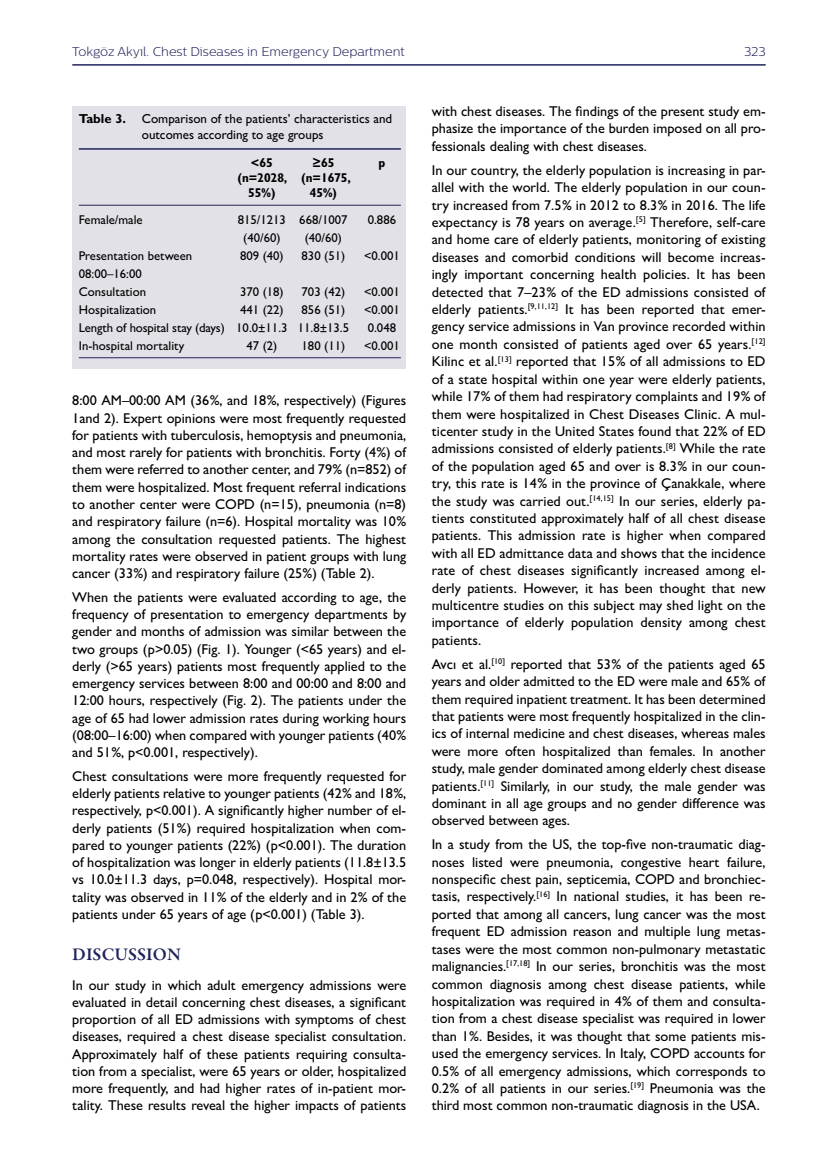
<style>
.page{position:relative;width:838px;height:1170px;background:#fff}
.page>*{position:absolute;margin:0;border:0;box-sizing:border-box;transform-origin:0 0}
.t1{font:600 18px "Garamond Premr Pro";color:#21245b}
.t2{font:500 14.25px/17.4px "Gill Sans MT Pro";color:#000;text-align:justify}
.t3{font:500 13.05px/15.6px "Gill Sans MT Pro";color:#000;text-align:center}
.t4{font:500 12.75px/18px "Gill Sans MT Pro";color:#000}
.t5{font:300 12.75px "Centrale Sans";color:#21245b}
.t6{font:700 condensed 12.75px/15.3px "Gill Sans MT Pro";color:#000}
.s1{font-weight:700}
</style>
<div class="page">
<hr style="left:72px;top:64px;width:693px;height:2px;background:#21245b">
<div style="left:72px;top:106px;width:334px;height:263px;background:#e3e1e8"></div>
<hr style="left:79px;top:148px;width:322px;height:2px;background:#21245b">
<hr style="left:79px;top:205px;width:322px;height:1px;background:#21245b">
<hr style="left:79px;top:357px;width:322px;height:1px;background:#21245b">
<p class="t5" style="left:72px;top:45px;width:334px">Tokgöz Akyıl. Chest Diseases in Emergency Department</p>
<p class="t5" style="left:744px;top:45px;width:23px">323</p>
<p class="t3" style="left:79px;top:111px;width:315px"><span class="s1">Table 3.</span> Comparison of the patients’ characteristics and outcomes according to age groups</p>
<p class="t6" style="left:251px;top:155px;width:23px">&lt;65</p>
<p class="t6" style="left:312px;top:155px;width:23px">≥65</p>
<p class="t6" style="left:378px;top:155px;width:8px">p</p>
<p class="t6" style="left:248px;top:170px;width:104px;text-indent:-11px">(n=2028, (n=1675,<br>55%)</p>
<p class="t6" style="left:310px;top:185px;width:29px">45%)</p>
<p class="t4" style="left:79px;top:210px;width:65px">Female/male</p>
<p class="t4" style="left:238px;top:210px;width:111px">815/1213 668/1007</p>
<p class="t4" style="left:368px;top:210px;width:30px">0.886</p>
<p class="t4" style="left:243px;top:228px;width:39px">(40/60)</p>
<p class="t4" style="left:305px;top:228px;width:39px">(40/60)</p>
<p class="t4" style="left:79px;top:246px;width:115px">Presentation between</p>
<p class="t4" style="left:240px;top:246px;width:45px">809 (40)</p>
<p class="t4" style="left:301px;top:246px;width:45px">830 (51)</p>
<p class="t4" style="left:364px;top:246px;width:37px">&lt;0.001</p>
<p class="t4" style="left:79px;top:264px;width:69px">08:00–16:00<br>Consultation</p>
<p class="t4" style="left:240px;top:282px;width:45px">370 (18)</p>
<p class="t4" style="left:301px;top:282px;width:45px">703 (42)</p>
<p class="t4" style="left:364px;top:282px;width:37px">&lt;0.001</p>
<p class="t4" style="left:79px;top:300px;width:79px">Hospitalization</p>
<p class="t4" style="left:240px;top:300px;width:45px">441 (22)</p>
<p class="t4" style="left:301px;top:300px;width:45px">856 (51)</p>
<p class="t4" style="left:364px;top:300px;width:37px">&lt;0.001</p>
<p class="t4" style="left:79px;top:318px;width:272px">Length of hospital stay (days) 10.0±11.3 11.8±13.5</p>
<p class="t4" style="left:368px;top:318px;width:30px">0.048</p>
<p class="t4" style="left:79px;top:336px;width:107px">In-hospital mortality</p>
<p class="t4" style="left:246px;top:336px;width:32px">47 (2)</p>
<p class="t4" style="left:301px;top:336px;width:45px">180 (11)</p>
<p class="t4" style="left:364px;top:336px;width:37px">&lt;0.001</p>
<p class="t2" style="left:72px;top:392px;width:335px">8:00 AM–00:00 AM (36%, and 18%, respectively) (Figures 1and 2). Expert opinions were most frequently requested for patients with tuberculosis, hemoptysis and pneumonia, and most rarely for patients with bronchitis. Forty (4%) of them were referred to another center, and 79% (n=852) of them were hospitalized. Most frequent referral indications to another center were COPD (n=15), pneumonia (n=8) and respiratory failure (n=6). Hospital mortality was 10% among the consultation requested patients. The highest mortality rates were observed in patient groups with lung cancer (33%) and respiratory failure (25%) (Table 2).</p>
<p class="t2" style="left:72px;top:588px;width:335px">When the patients were evaluated according to age, the frequency of presentation to emergency departments by gender and months of admission was similar between the two groups (p&gt;0.05) (Fig. 1). Younger (&lt;65 years) and el&shy;derly (&gt;65 years) patients most frequently applied to the emergency services between 8:00 and 00:00 and 8:00 and 12:00 hours, respectively (Fig. 2). The patients under the age of 65 had lower admission rates during working hours (08:00–16:00) when compared with younger patients (40% and 51%, p&lt;0.001, respectively).</p>
<p class="t2" style="left:72px;top:767px;width:335px">Chest consultations were more frequently requested for elderly patients relative to younger patients (42% and 18%, respectively, p&lt;0.001). A significantly higher number of el&shy;derly patients (51%) required hospitalization when com&shy;pared to younger patients (22%) (p&lt;0.001). The duration of hospitalization was longer in elderly patients (11.8±13.5 vs 10.0±11.3 days, p=0.048, respectively). Hospital mor&shy;tality was observed in 11% of the elderly and in 2% of the patients under 65 years of age (p&lt;0.001) (Table 3).</p>
<p class="t1" style="left:72px;top:942px;width:110px">DISCUSSION</p>
<p class="t2" style="left:72px;top:975px;width:335px">In our study in which adult emergency admissions were evaluated in detail concerning chest diseases, a significant proportion of all ED admissions with symptoms of chest diseases, required a chest disease specialist consultation.<br>Approximately half of these patients requiring consulta&shy;tion from a specialist, were 65 years or older, hospitalized more frequently, and had higher rates of in-patient mor&shy;tality. These results reveal the higher impacts of patients</p>
<p class="t2" style="left:432px;top:102px;width:335px">with chest diseases. The findings of the present study em&shy;phasize the importance of the burden imposed on all pro&shy;fessionals dealing with chest diseases.</p>
<p class="t2" style="left:432px;top:161px;width:335px">In our country, the elderly population is increasing in par&shy;allel with the world. The elderly population in our coun&shy;try increased from 7.5% in 2012 to 8.3% in 2016. The life expectancy is 78 years on average.<sup>[5]</sup> Therefore, self-care and home care of elderly patients, monitoring of existing diseases and comorbid conditions will become increas&shy;ingly important concerning health policies. It has been detected that 7–23% of the ED admissions consisted of elderly patients.<sup>[9,11,12]</sup> It has been reported that emer&shy;gency service admissions in Van province recorded within one month consisted of patients aged over 65 years.<sup>[12] </sup>Kilinc et al.<sup>[13]</sup> reported that 15% of all admissions to ED of a state hospital within one year were elderly patients, while 17% of them had respiratory complaints and 19% of them were hospitalized in Chest Diseases Clinic. A mul&shy;ticenter study in the United States found that 22% of ED admissions consisted of elderly patients.<sup>[8]</sup> While the rate of the population aged 65 and over is 8.3% in our coun&shy;try, this rate is 14% in the province of Çanakkale, where the study was carried out.<sup>[14,15]</sup> In our series, elderly pa&shy;tients constituted approximately half of all chest disease patients. This admission rate is higher when compared with all ED admittance data and shows that the incidence rate of chest diseases significantly increased among el&shy;derly patients. However, it has been thought that new multicentre studies on this subject may shed light on the importance of elderly population density among chest patients.</p>
<p class="t2" style="left:432px;top:655px;width:335px">Avcı et al.<sup>[10]</sup> reported that 53% of the patients aged 65 years and older admitted to the ED were male and 65% of them required inpatient treatment. It has been determined that patients were most frequently hospitalized in the clin&shy;ics of internal medicine and chest diseases, whereas males were more often hospitalized than females. In another study, male gender dominated among elderly chest disease patients.<sup>[11]</sup> Similarly, in our study, the male gender was dominant in all age groups and no gender difference was observed between ages.</p>
<p class="t2" style="left:432px;top:835px;width:335px">In a study from the US, the top-five non-traumatic diag&shy;noses listed were pneumonia, congestive heart failure, nonspecific chest pain, septicemia, COPD and bronchiec&shy;tasis, respectively.<sup>[16]</sup> In national studies, it has been re&shy;ported that among all cancers, lung cancer was the most frequent ED admission reason and multiple lung metas&shy;tases were the most common non-pulmonary metastatic malignancies.<sup>[17,18]</sup> In our series, bronchitis was the most common diagnosis among chest disease patients, while hospitalization was required in 4% of them and consulta&shy;tion from a chest disease specialist was required in lower than 1%. Besides, it was thought that some patients mis&shy;used the emergency services. In Italy, COPD accounts for 0.5% of all emergency admissions, which corresponds to 0.2% of all patients in our series.<sup>[19]</sup> Pneumonia was the third most common non-traumatic diagnosis in the USA.</p>
</div>
